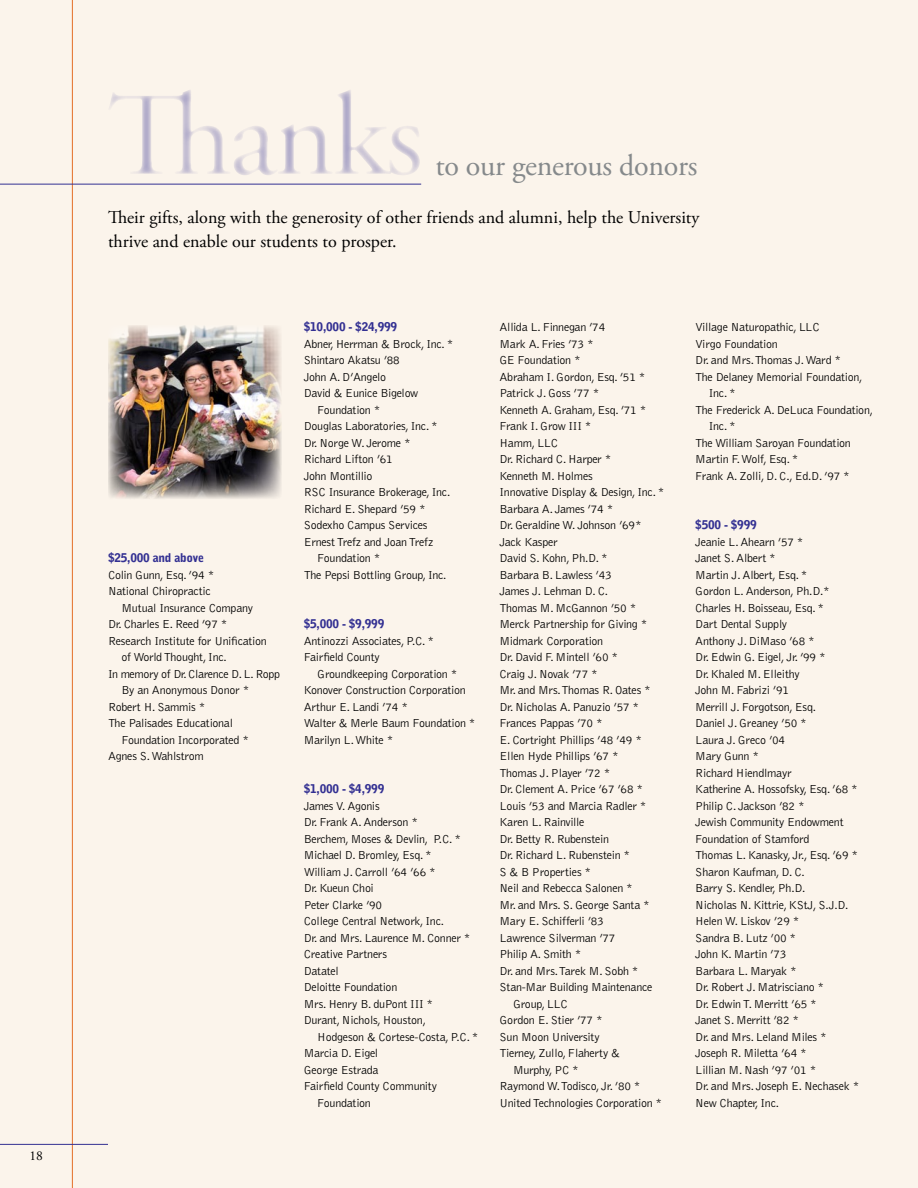
<style>
.page{position:relative;width:918px;height:1188px;background:#fbf4eb}
.page>*{position:absolute;margin:0;border:0;box-sizing:border-box;transform-origin:0 0}
.t1{font:30px "Adobe Garamond Pro";letter-spacing:-.01em;color:#85898b}
.t2{font:18px/24px "Adobe Garamond Pro";color:#000}
.t3{font:13.5px "Adobe Garamond Pro";color:#000}
.t4{font:300 12px/16.5px "Bell Gothic";letter-spacing:-.02em;color:#000}
.t5{font:900 12px "Bell Gothic";letter-spacing:-.02em;color:#333092}
</style>
<div class="page">
<hr style="left:72px;top:0;width:1px;height:1188px;background:#e46e26">
<hr style="left:0;top:1144px;width:108px;height:1px;background:#333092">
<hr style="left:0;top:184px;width:421px;height:1px;background:#333092">
<img style="left:108px;top:325px;width:174px;height:174px">
<svg style="left:109px;top:90px;width:311px;height:85px"></svg>
<p class="t3" style="left:29px;top:1148px;width:15px">18</p>
<h1 class="t1" style="left:436px;top:147px;width:264px">to our generous donors</h1>
<h2 class="t2" style="left:108px;top:206px;width:593px">Their gifts, along with the generosity of other friends and alumni, help the University thrive and enable our students to prosper.</h2>
<p class="t5" style="left:108px;top:551px;width:98px">$25,000 and above</p>
<p class="t4" style="left:108px;top:567px;width:108px">Colin Gunn, Esq. ’94 *</p>
<p class="t4" style="left:108px;top:583px;width:104px">National Chiropractic</p>
<p class="t4" style="left:122px;top:600px;width:133px">Mutual Insurance Company</p>
<p class="t4" style="left:108px;top:616px;width:121px">Dr. Charles E. Reed ’97 *</p>
<p class="t4" style="left:108px;top:633px;width:160px">Research Institute for Unification</p>
<p class="t4" style="left:121px;top:649px;width:107px">of World Thought, Inc.</p>
<p class="t4" style="left:108px;top:666px;width:174px">In memory of Dr. Clarence D. L. Ropp</p>
<p class="t4" style="left:122px;top:682px;width:129px">By an Anonymous Donor *</p>
<p class="t4" style="left:108px;top:699px;width:99px">Robert H. Sammis *</p>
<p class="t4" style="left:108px;top:715px;width:127px">The Palisades Educational</p>
<p class="t4" style="left:122px;top:732px;width:129px">Foundation Incorporated *</p>
<p class="t4" style="left:108px;top:748px;width:97px">Agnes S. Wahlstrom</p>
<p class="t5" style="left:304px;top:320px;width:95px">$10,000 - $24,999</p>
<p class="t4" style="left:304px;top:336px;width:151px">Abner, Herrman &amp; Brock, Inc. *</p>
<p class="t4" style="left:304px;top:352px;width:98px">Shintaro Akatsu ’88</p>
<p class="t4" style="left:304px;top:369px;width:84px">John A. D’Angelo</p>
<p class="t4" style="left:304px;top:385px;width:116px">David &amp; Eunice Bigelow</p>
<p class="t4" style="left:317px;top:402px;width:65px">Foundation *</p>
<p class="t4" style="left:304px;top:418px;width:136px">Douglas Laboratories, Inc. *</p>
<p class="t4" style="left:304px;top:435px;width:109px">Dr. Norge W. Jerome *</p>
<p class="t4" style="left:304px;top:451px;width:91px">Richard Lifton ’61</p>
<p class="t4" style="left:304px;top:468px;width:70px">John Montillio</p>
<p class="t4" style="left:304px;top:484px;width:148px">RSC Insurance Brokerage, Inc.</p>
<p class="t4" style="left:304px;top:501px;width:124px">Richard E. Shepard ’59 *</p>
<p class="t4" style="left:304px;top:517px;width:125px">Sodexho Campus Services</p>
<p class="t4" style="left:304px;top:534px;width:131px">Ernest Trefz and Joan Trefz</p>
<p class="t4" style="left:317px;top:550px;width:65px">Foundation *</p>
<p class="t4" style="left:304px;top:567px;width:144px">The Pepsi Bottling Group, Inc.</p>
<p class="t5" style="left:304px;top:617px;width:82px">$5,000 - $9,999</p>
<p class="t4" style="left:304px;top:633px;width:132px">Antinozzi Associates, P.C. *<br>Fairfield County</p>
<p class="t4" style="left:304px;top:666px;width:173px;text-indent:13px">Groundkeeping Corporation *<br>Konover Construction Corporation<br>Arthur E. Landi ’74 *<br>Walter &amp; Merle Baum Foundation *<br>Marilyn L. White *</p>
<p class="t5" style="left:304px;top:782px;width:82px">$1,000 - $4,999</p>
<p class="t4" style="left:304px;top:798px;width:168px">James V. Agonis<br>Dr. Frank A. Anderson *<br>Berchem, Moses &amp; Devlin, P.C. *<br>Michael D. Bromley, Esq. *<br>William J. Carroll ’64 ’66 *<br>Dr. Kueun Choi<br>Peter Clarke ’90<br>College Central Network, Inc.<br>Dr. and Mrs. Laurence M. Conner *<br>Creative Partners<br>Datatel<br>Deloitte Foundation<br>Mrs. Henry B. duPont III *<br>Durant, Nichols, Houston,</p>
<p class="t4" style="left:317px;top:1029px;width:163px">Hodgeson &amp; Cortese-Costa, P.C. *</p>
<p class="t4" style="left:304px;top:1045px;width:76px">Marcia D. Eigel</p>
<p class="t4" style="left:304px;top:1062px;width:76px">George Estrada</p>
<p class="t4" style="left:304px;top:1078px;width:135px">Fairfield County Community</p>
<p class="t4" style="left:317px;top:1095px;width:55px">Foundation</p>
<p class="t4" style="left:500px;top:319px;width:107px">Allida L. Finnegan ’74</p>
<p class="t4" style="left:500px;top:336px;width:96px">Mark A. Fries ’73 *</p>
<p class="t4" style="left:500px;top:352px;width:83px">GE Foundation *</p>
<p class="t4" style="left:500px;top:369px;width:148px">Abraham I. Gordon, Esq. ’51 *</p>
<p class="t4" style="left:500px;top:385px;width:101px">Patrick J. Goss ’77 *</p>
<p class="t4" style="left:500px;top:402px;width:148px">Kenneth A. Graham, Esq. ’71 *</p>
<p class="t4" style="left:500px;top:418px;width:94px">Frank I. Grow III *</p>
<p class="t4" style="left:500px;top:435px;width:60px">Hamm, LLC</p>
<p class="t4" style="left:500px;top:451px;width:113px">Dr. Richard C. Harper *</p>
<p class="t4" style="left:500px;top:468px;width:95px">Kenneth M. Holmes</p>
<p class="t4" style="left:500px;top:484px;width:167px">Innovative Display &amp; Design, Inc. *</p>
<p class="t4" style="left:500px;top:501px;width:115px">Barbara A. James ’74 *</p>
<p class="t4" style="left:500px;top:517px;width:144px">Dr. Geraldine W. Johnson ’69*</p>
<p class="t4" style="left:500px;top:534px;width:60px">Jack Kasper</p>
<p class="t4" style="left:500px;top:550px;width:110px">David S. Kohn, Ph.D. *</p>
<p class="t4" style="left:500px;top:567px;width:114px">Barbara B. Lawless ’43</p>
<p class="t4" style="left:500px;top:583px;width:110px">James J. Lehman D. C.</p>
<p class="t4" style="left:500px;top:600px;width:138px">Thomas M. McGannon ’50 *</p>
<p class="t4" style="left:500px;top:616px;width:149px">Merck Partnership for Giving *</p>
<p class="t4" style="left:500px;top:633px;width:105px">Midmark Corporation</p>
<p class="t4" style="left:500px;top:649px;width:120px">Dr. David F. Mintell ’60 *</p>
<p class="t4" style="left:500px;top:666px;width:100px">Craig J. Novak ’77 *</p>
<p class="t4" style="left:500px;top:682px;width:153px">Mr. and Mrs.Thomas R. Oates *</p>
<p class="t4" style="left:500px;top:699px;width:141px">Dr. Nicholas A. Panuzio ’57 *</p>
<p class="t4" style="left:500px;top:715px;width:105px">Frances Pappas ’70 *</p>
<p class="t4" style="left:500px;top:732px;width:144px">E. Cortright Phillips ’48 ’49 *</p>
<p class="t4" style="left:500px;top:748px;width:121px">Ellen Hyde Phillips ’67 *</p>
<p class="t4" style="left:500px;top:765px;width:112px">Thomas J. Player ’72 *</p>
<p class="t4" style="left:500px;top:781px;width:145px">Dr. Clement A. Price ’67 ’68 *</p>
<p class="t4" style="left:500px;top:798px;width:149px">Louis ’53 and Marcia Radler *</p>
<p class="t4" style="left:500px;top:814px;width:87px">Karen L. Rainville</p>
<p class="t4" style="left:500px;top:831px;width:111px">Dr. Betty R. Rubenstein</p>
<p class="t4" style="left:500px;top:847px;width:132px">Dr. Richard L. Rubenstein *</p>
<p class="t4" style="left:500px;top:864px;width:93px">S &amp; B Properties *</p>
<p class="t4" style="left:500px;top:880px;width:135px">Neil and Rebecca Salonen *</p>
<p class="t4" style="left:500px;top:897px;width:152px">Mr. and Mrs. S. George Santa *</p>
<p class="t4" style="left:500px;top:913px;width:106px">Mary E. Schifferli ’83</p>
<p class="t4" style="left:500px;top:930px;width:118px">Lawrence Silverman ’77</p>
<p class="t4" style="left:500px;top:946px;width:83px">Philip A. Smith *</p>
<p class="t4" style="left:500px;top:963px;width:141px">Dr. and Mrs.Tarek M. Sobh *</p>
<p class="t4" style="left:500px;top:979px;width:155px">Stan-Mar Building Maintenance</p>
<p class="t4" style="left:513px;top:996px;width:56px">Group, LLC</p>
<p class="t4" style="left:500px;top:1012px;width:105px">Gordon E. Stier ’77 *</p>
<p class="t4" style="left:500px;top:1029px;width:102px">Sun Moon University</p>
<p class="t4" style="left:500px;top:1045px;width:122px">Tierney, Zullo, Flaherty &amp;</p>
<p class="t4" style="left:513px;top:1062px;width:67px">Murphy, PC *</p>
<p class="t4" style="left:500px;top:1078px;width:143px">Raymond W.Todisco, Jr. ’80 *</p>
<p class="t4" style="left:500px;top:1095px;width:164px">United Technologies Corporation *</p>
<p class="t4" style="left:695px;top:319px;width:126px">Village Naturopathic, LLC</p>
<p class="t4" style="left:695px;top:336px;width:84px">Virgo Foundation</p>
<p class="t4" style="left:695px;top:352px;width:147px">Dr. and Mrs.Thomas J. Ward *</p>
<p class="t4" style="left:695px;top:369px;width:169px">The Delaney Memorial Foundation,</p>
<p class="t4" style="left:709px;top:385px;width:29px">Inc. *</p>
<p class="t4" style="left:695px;top:402px;width:179px">The Frederick A. DeLuca Foundation,</p>
<p class="t4" style="left:709px;top:418px;width:29px">Inc. *</p>
<p class="t4" style="left:695px;top:435px;width:157px">The William Saroyan Foundation</p>
<p class="t4" style="left:695px;top:451px;width:105px">Martin F. Wolf, Esq. *</p>
<p class="t4" style="left:695px;top:468px;width:156px">Frank A. Zolli, D. C., Ed.D. ’97 *</p>
<p class="t5" style="left:695px;top:518px;width:63px">$500 - $999</p>
<p class="t4" style="left:695px;top:534px;width:166px">Jeanie L. Ahearn ’57 *<br>Janet S. Albert *<br>Martin J. Albert, Esq. *<br>Gordon L. Anderson, Ph.D.*<br>Charles H. Boisseau, Esq. *<br>Dart Dental Supply<br>Anthony J. DiMaso ’68 *<br>Dr. Edwin G. Eigel, Jr. ’99 *<br>Dr. Khaled M. Elleithy<br>John M. Fabrizi ’91<br>Merrill J. Forgotson, Esq.<br>Daniel J. Greaney ’50 *<br>Laura J. Greco ’04<br>Mary Gunn *<br>Richard Hiendlmayr<br>Katherine A. Hossofsky, Esq. ’68 *<br>Philip C. Jackson ’82 *<br>Jewish Community Endowment<br>Foundation of Stamford<br>Thomas L. Kanasky, Jr., Esq. ’69 *<br>Sharon Kaufman, D. C.<br>Barry S. Kendler, Ph.D.<br>Nicholas N. Kittrie, KStJ, S.J.D.<br>Helen W. Liskov ’29 *<br>Sandra B. Lutz ’00 *<br>John K. Martin ’73<br>Barbara L. Maryak *<br>Dr. Robert J. Matrisciano *<br>Dr. Edwin T. Merritt ’65 *<br>Janet S. Merritt ’82 *<br>Dr. and Mrs. Leland Miles *<br>Joseph R. Miletta ’64 *<br>Lillian M. Nash ’97 ’01 *<br>Dr. and Mrs. Joseph E. Nechasek *<br>New Chapter, Inc.</p>
</div>
